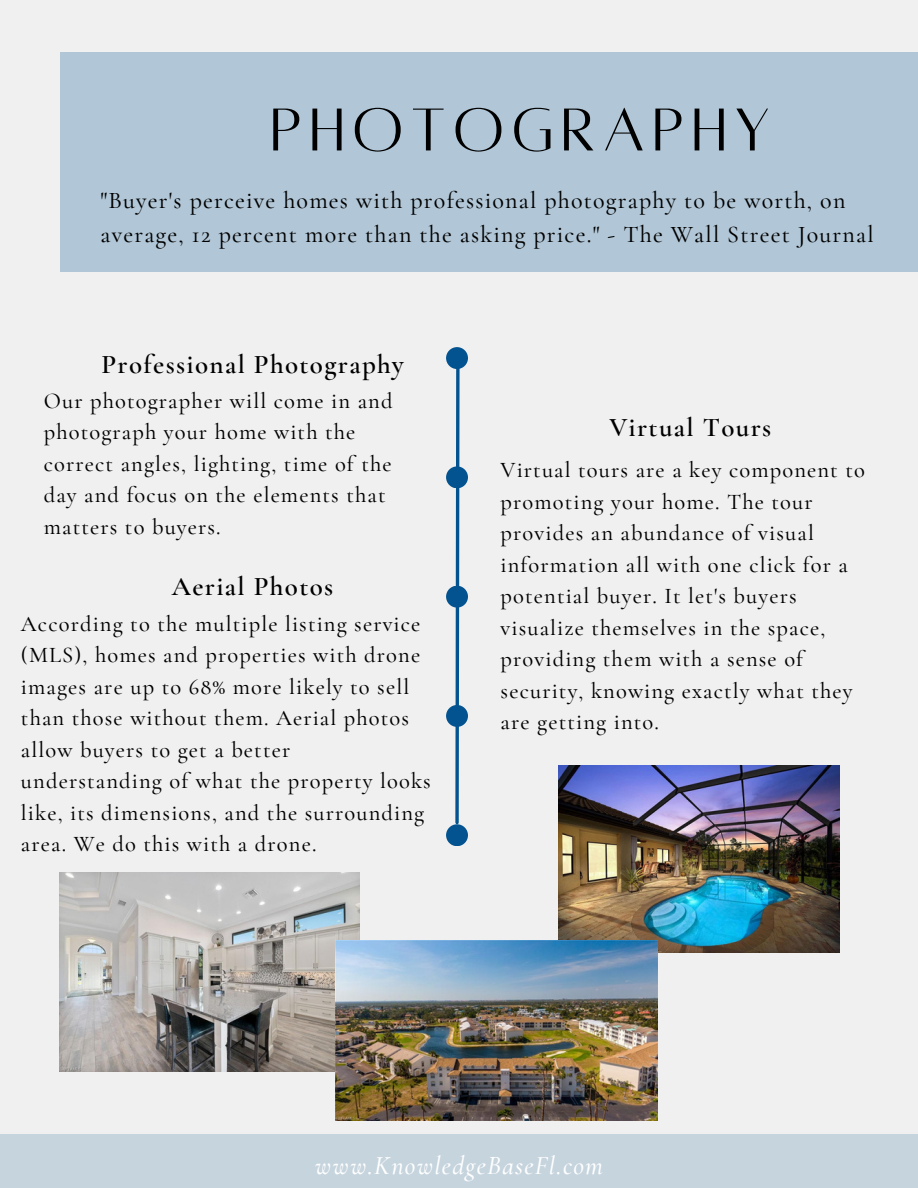
<style>
.page{position:relative;width:918px;height:1188px;background:#f1f0f0}
.page>*{position:absolute;margin:0;border:0;box-sizing:border-box;transform-origin:0 0}
.t1{font:66.6px "Alta regular";letter-spacing:.105em;color:#000}
.t2{font:600 27px "Cormorant Garamond";letter-spacing:.05em;color:#000}
.t3{font:italic 500 26.25px "Cormorant Garamond";letter-spacing:.05em;color:#fff}
.t4{font:500 24px/33.8px "Cormorant Garamond";letter-spacing:.05em;color:#000}
.t5{font:500 22.5px/31.5px "Cormorant Garamond";letter-spacing:.05em;color:#000}
</style>
<div class="page">
<div style="left:60px;top:52px;width:858px;height:220px;background:#b1c6d6"></div>
<svg style="left:455px;top:368px;width:6px;height:457px"></svg>
<div style="left:446px;top:347px;width:22px;height:22px;background:#02538f;border-radius:50%"></div>
<div style="left:446px;top:586px;width:22px;height:22px;background:#02538f;border-radius:50%"></div>
<div style="left:446px;top:466px;width:22px;height:22px;background:#02538f;border-radius:50%"></div>
<div style="left:446px;top:705px;width:22px;height:22px;background:#02538f;border-radius:50%"></div>
<div style="left:446px;top:824px;width:22px;height:22px;background:#02538f;border-radius:50%"></div>
<div style="left:0;top:1134px;width:918px;height:54px;background:#c6d4de"></div>
<img style="left:559px;top:766px;width:281px;height:187px">
<img style="left:60px;top:873px;width:299px;height:199px">
<img style="left:336px;top:940px;width:322px;height:180px">
<p class="t1" style="left:270px;top:97px;width:502px">PHOTOGRAPHY</p>
<h2 class="t4" style="left:100px;top:184px;width:775px">"Buyer's perceive homes with professional photography to be worth, on average, 12 percent more than the asking price." - The Wall Street Journal</h2>
<h2 class="t2" style="left:101px;top:348px;width:304px">Professional Photography</h2>
<p class="t5" style="left:44px;top:385px;width:350px">Our photographer will come in and photograph your home with the correct angles, lighting, time of the day and focus on the elements that matters to buyers.</p>
<p class="t2" style="left:172px;top:570px;width:163px">Aerial Photos</p>
<p class="t5" style="left:21px;top:608px;width:411px">According to the multiple listing service (MLS), homes and properties with drone images are up to 68% more likely to sell than those without them. Aerial photos allow buyers to get a better understanding of what the property looks like, its dimensions, and the surrounding area. We do this with a drone.</p>
<h2 class="t2" style="left:609px;top:411px;width:163px">Virtual Tours</h2>
<p class="t5" style="left:501px;top:454px;width:366px">Virtual tours are a key component to promoting your home. The tour provides an abundance of visual information all with one click for a potential buyer. It let's buyers visualize themselves in the space, providing them with a sense of security, knowing exactly what they are getting into.</p>
<p class="t3" style="left:315px;top:1150px;width:290px">www.KnowledgeBaseFl.com</p>
</div>
